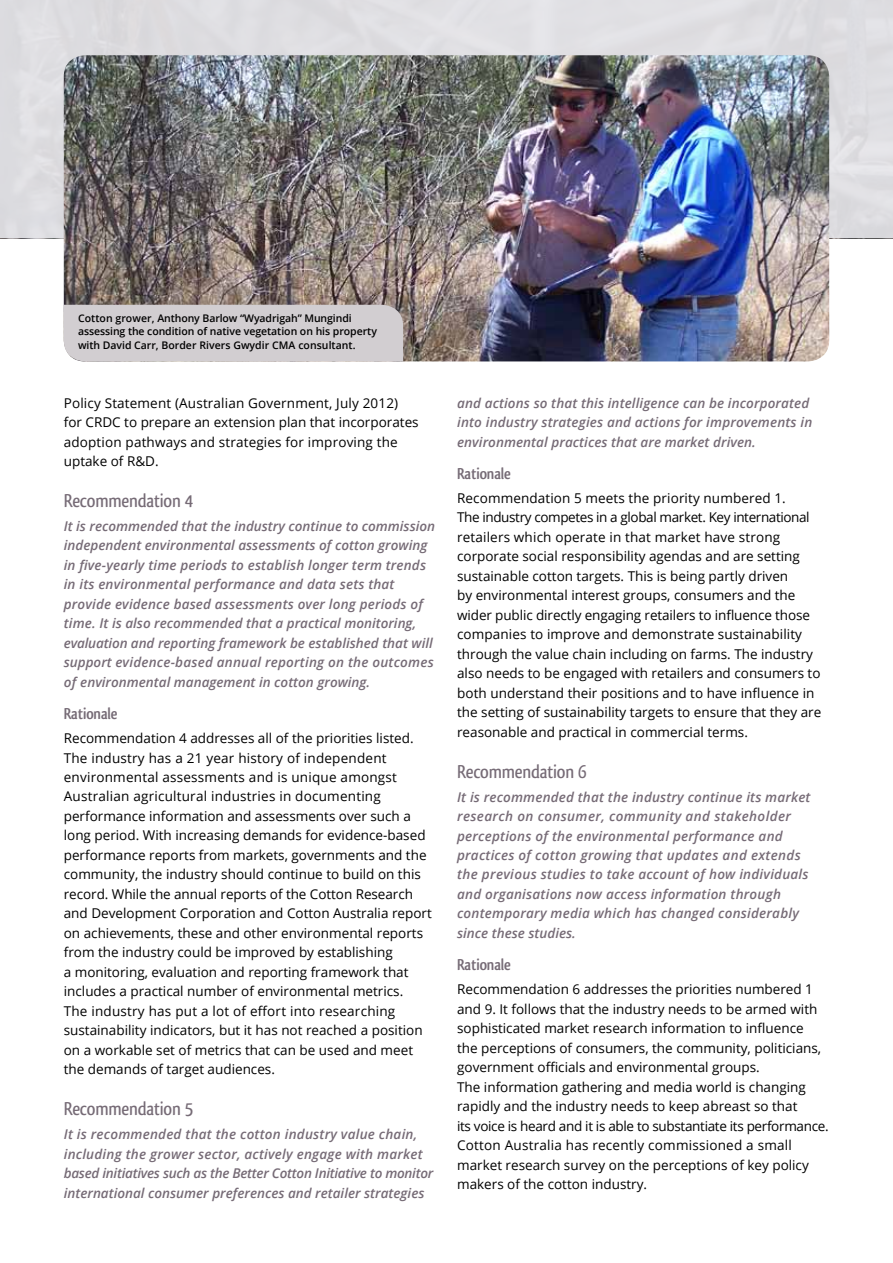
<style>
.page{position:relative;width:893px;height:1263px;background:#fff}
.page>*{position:absolute;margin:0;border:0;box-sizing:border-box;transform-origin:0 0}
.t1{font:500 19.5px "Qlassik";letter-spacing:-.01em;color:#766b76}
.t2{font:700 16.5px "Qlassik";letter-spacing:-.01em;color:#766b76}
.t3{font:13.5px/19.5px "Open Sans";color:#000}
.t4{font:italic 600 13.5px/19.5px "Open Sans";letter-spacing:.01em;color:#766b76}
.t5{font:600 10.5px/13.5px "Open Sans";letter-spacing:-.01em;color:#000}
</style>
<div class="page">
<div style="left:0;top:0;width:893px;height:238px;background:#dedee2"></div>
<img style="left:64px;top:55px;width:765px;height:306px">
<div style="left:64px;top:305px;width:339px;height:56px;background:#d2ced1"></div>
<p class="t5" style="left:78px;top:311px;width:300px">Cotton grower, Anthony Barlow “Wyadrigah” Mungindi assessing the condition of native vegetation on his property with David Carr, Border Rivers Gwydir CMA consultant.</p>
<p class="t3" style="left:64px;top:393px;width:356px">Policy Statement (Australian Government, July 2012) for CRDC to prepare an extension plan that incorporates adoption pathways and strategies for improving the uptake of R&amp;D.</p>
<h1 class="t1" style="left:64px;top:489px;width:131px">Recommendation 4</h1>
<p class="t4" style="left:64px;top:516px;width:373px">It is recommended that the industry continue to commission independent environmental assessments of cotton growing in five-yearly time periods to establish longer term trends in its environmental performance and data sets that provide evidence based assessments over long periods of time. It is also recommended that a practical monitoring, evaluation and reporting framework be established that will support evidence-based annual reporting on the outcomes of environmental management in cotton growing.</p>
<p class="t2" style="left:64px;top:704px;width:55px">Rationale</p>
<p class="t3" style="left:64px;top:728px;width:370px">Recommendation 4 addresses all of the priorities listed.<br>The industry has a 21 year history of independent environmental assessments and is unique amongst Australian agricultural industries in documenting performance information and assessments over such a long period. With increasing demands for evidence-based performance reports from markets, governments and the community, the industry should continue to build on this record. While the annual reports of the Cotton Research and Development Corporation and Cotton Australia report on achievements, these and other environmental reports from the industry could be improved by establishing<br>a monitoring, evaluation and reporting framework that includes a practical number of environmental metrics.<br>The industry has put a lot of effort into researching sustainability indicators, but it has not reached a position on a workable set of metrics that can be used and meet the demands of target audiences.</p>
<h1 class="t1" style="left:64px;top:1097px;width:131px">Recommendation 5</h1>
<p class="t4" style="left:64px;top:1124px;width:371px">It is recommended that the cotton industry value chain, including the grower sector, actively engage with market based initiatives such as the Better Cotton Initiative to monitor international consumer preferences and retailer strategies</p>
<p class="t4" style="left:457px;top:393px;width:357px">and actions so that this intelligence can be incorporated into industry strategies and actions for improvements in environmental practices that are market driven.</p>
<p class="t2" style="left:457px;top:464px;width:55px">Rationale</p>
<p class="t3" style="left:457px;top:488px;width:366px">Recommendation 5 meets the priority numbered 1.<br>The industry competes in a global market. Key international retailers which operate in that market have strong corporate social responsibility agendas and are setting sustainable cotton targets. This is being partly driven<br>by environmental interest groups, consumers and the wider public directly engaging retailers to influence those companies to improve and demonstrate sustainability through the value chain including on farms. The industry also needs to be engaged with retailers and consumers to both understand their positions and to have influence in the setting of sustainability targets to ensure that they are reasonable and practical in commercial terms.</p>
<h1 class="t1" style="left:457px;top:760px;width:131px">Recommendation 6</h1>
<p class="t4" style="left:457px;top:786px;width:355px">It is recommended that the industry continue its market research on consumer, community and stakeholder perceptions of the environmental performance and practices of cotton growing that updates and extends the previous studies to take account of how individuals and organisations now access information through contemporary media which has changed considerably since these studies.</p>
<p class="t2" style="left:457px;top:955px;width:55px">Rationale</p>
<p class="t3" style="left:457px;top:979px;width:373px">Recommendation 6 addresses the priorities numbered 1 and 9. It follows that the industry needs to be armed with sophisticated market research information to influence<br>the perceptions of consumers, the community, politicians, government officials and environmental groups.<br>The information gathering and media world is changing rapidly and the industry needs to keep abreast so that<br>its voice is heard and it is able to substantiate its performance.<br>Cotton Australia has recently commissioned a small market research survey on the perceptions of key policy makers of the cotton industry.</p>
</div>
